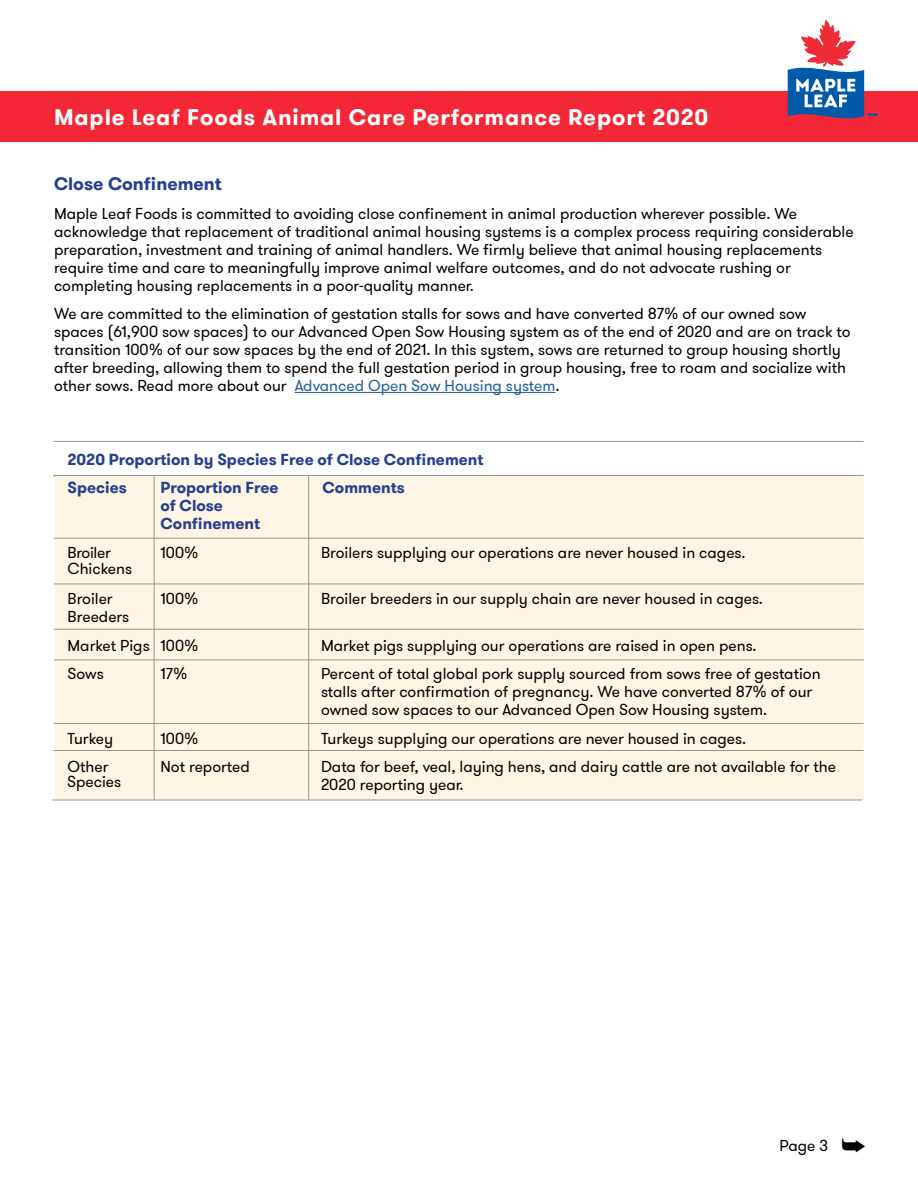
<style>
.page{position:relative;width:918px;height:1188px;background:#fff}
.page>*{position:absolute;margin:0;border:0;box-sizing:border-box;transform-origin:0 0}
.t1{font:700 22.35px "GT Walsheim";letter-spacing:.04em;color:#fff}
.t2{font:700 18px "GT Walsheim";color:#25408f}
.t3{font:15.75px/18px "GT Walsheim";color:#000}
.t4{font:700 15.75px/18px "GT Walsheim";color:#25408f}
.t5{font:15.75px "GT Walsheim";letter-spacing:-.02em;color:#000}
.s1{color:#215e9e}
</style>
<div class="page">
<hr style="left:54px;top:476px;width:810px;height:1px;background:#939598">
<hr style="left:54px;top:441px;width:810px;height:1px;background:#939598">
<hr style="left:54px;top:475px;width:810px;height:1px;background:#939598">
<div style="left:55px;top:477px;width:809px;height:323px;background:#fff5e4"></div>
<hr style="left:154px;top:476px;width:1px;height:324px;background:#939598">
<hr style="left:308px;top:476px;width:1px;height:324px;background:#939598">
<hr style="left:54px;top:538px;width:810px;height:1px;background:#939598">
<hr style="left:54px;top:584px;width:810px;height:1px;background:#939598">
<hr style="left:54px;top:629px;width:810px;height:1px;background:#939598">
<hr style="left:54px;top:659px;width:810px;height:1px;background:#939598">
<hr style="left:54px;top:723px;width:810px;height:1px;background:#939598">
<hr style="left:54px;top:750px;width:810px;height:1px;background:#939598">
<hr style="left:52px;top:800px;width:810px;height:1px;background:#939598">
<div style="left:0;top:91px;width:918px;height:50px;background:#f32735"></div>
<svg style="left:788px;top:20px;width:90px;height:99px"></svg>
<hr style="left:295px;top:392px;width:260px;height:1px;background:#215e9e">
<h1 class="t1" style="left:54px;top:102px;width:656px">Maple Leaf Foods Animal Care Performance Report 2020</h1>
<p class="t2" style="left:54px;top:172px;width:169px">Close Confinement</p>
<p class="t3" style="left:54px;top:205px;width:801px">Maple Leaf Foods is committed to avoiding close confinement in animal production wherever possible. We acknowledge that replacement of traditional animal housing systems is a complex process requiring considerable preparation, investment and training of animal handlers. We firmly believe that animal housing replacements require time and care to meaningfully improve animal welfare outcomes, and do not advocate rushing or completing housing replacements in a poor-quality manner.</p>
<p class="t3" style="left:54px;top:305px;width:798px">We are committed to the elimination of gestation stalls for sows and have converted 87% of our owned sow spaces (61,900 sow spaces) to our Advanced Open Sow Housing system as of the end of 2020 and are on track to transition 100% of our sow spaces by the end of 2021. In this system, sows are returned to group housing shortly after breeding, allowing them to spend the full gestation period in group housing, free to roam and socialize with other sows. Read more about our <span class="s1">Advanced Open Sow Housing system</span>.</p>
<p class="t4" style="left:68px;top:450px;width:418px">2020 Proportion by Species Free of Close Confinement</p>
<p class="t4" style="left:68px;top:479px;width:61px">Species</p>
<p class="t4" style="left:161px;top:479px;width:120px">Proportion Free</p>
<p class="t4" style="left:323px;top:479px;width:84px">Comments</p>
<p class="t4" style="left:161px;top:497px;width:101px">of Close<br>Confinement</p>
<p class="t5" style="left:68px;top:542px;width:45px">Broiler</p>
<p class="t3" style="left:161px;top:544px;width:40px">100%</p>
<p class="t3" style="left:321px;top:544px;width:426px">Broilers supplying our operations are never housed in cages.</p>
<p class="t3" style="left:68px;top:590px;width:47px">Broiler</p>
<p class="t3" style="left:161px;top:590px;width:40px">100%</p>
<p class="t3" style="left:321px;top:590px;width:444px">Broiler breeders in our supply chain are never housed in cages.</p>
<p class="t3" style="left:68px;top:608px;width:63px">Breeders</p>
<p class="t3" style="left:68px;top:637px;width:133px">Market Pigs 100%</p>
<p class="t3" style="left:321px;top:637px;width:437px">Market pigs supplying our operations are raised in open pens.</p>
<p class="t3" style="left:68px;top:665px;width:38px">Sows</p>
<p class="t3" style="left:161px;top:665px;width:29px">17%</p>
<p class="t3" style="left:321px;top:665px;width:501px">Percent of total global pork supply sourced from sows free of gestation stalls after confirmation of pregnancy. We have converted 87% of our owned sow spaces to our Advanced Open Sow Housing system.</p>
<p class="t3" style="left:68px;top:730px;width:47px">Turkey</p>
<p class="t3" style="left:161px;top:730px;width:40px">100%</p>
<p class="t3" style="left:321px;top:730px;width:427px">Turkeys supplying our operations are never housed in cages.</p>
<p class="t3" style="left:68px;top:758px;width:42px">Other</p>
<p class="t3" style="left:161px;top:758px;width:91px">Not reported</p>
<p class="t3" style="left:321px;top:758px;width:517px">Data for beef, veal, laying hens, and dairy cattle are not available for the<br>2020 reporting year.</p>
<p class="t3" style="left:68px;top:560px;width:66px">Chickens</p>
<p class="t3" style="left:67px;top:773px;width:56px">Species</p>
<p class="t3" style="left:780px;top:1137px;width:50px">Page 3</p>
</div>
